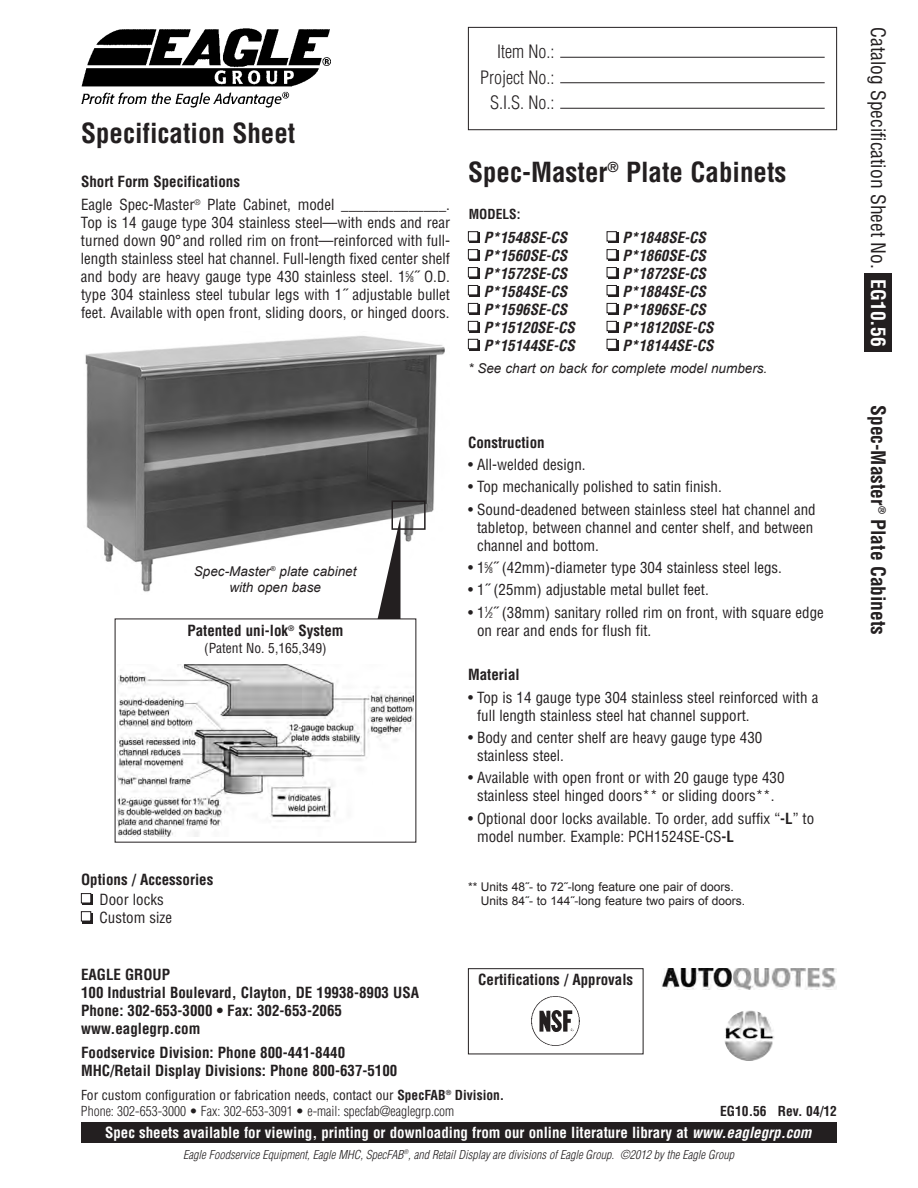
<style>
.page{position:relative;width:918px;height:1188px;background:#fff}
.page>*{position:absolute;margin:0;border:0;box-sizing:border-box;transform-origin:0 0}
.t1{font:700 condensed 27px "Helvetica";color:#231f20}
.t2{font:condensed 19.5px "Helvetica";color:#231f20}
.t3{font:700 condensed 19.5px "Helvetica";color:#231f20}
.t4{font:300 condensed 18px/25.5px "Helvetica";color:#231f20;text-align:right}
.t5{font:condensed 15px/18px "Helvetica";color:#231f20}
.t6{font:700 condensed 15px/18px "Helvetica";color:#231f20}
.t7{font:italic 700 condensed 15px/18px "Helvetica";color:#231f20}
.t8{font:700 condensed 15px "Helvetica";color:#fff}
.t9{font:300 condensed 13.5px/16.2px "Helvetica";color:#231f20}
.t10{font:italic 13.5px/16.2px "Arial";color:#231f20;text-align:center}
.t11{font:700 condensed 13.5px "Helvetica";color:#231f20}
.t12{font:condensed 13.5px "Helvetica";color:#231f20}
.t13{font:italic 300 condensed 12px "Helvetica";color:#231f20}
.t14{font:12px/14.4px "Arial";color:#231f20}
.s1{font-weight:700}
.s2{font-size:7.5px}
.s3{font-weight:400}
.s4{font-style:italic}
.s5{font-weight:700;color:#fff}
</style>
<div class="page">
<div style="left:864px;top:274px;width:28px;height:78px;background:#231f20"></div>
<div style="left:468px;top:27px;width:369px;height:103px;border:1px solid #231f20"></div>
<hr style="left:560px;top:82px;width:265px;height:1px;background:#231f20">
<hr style="left:560px;top:57px;width:265px;height:1px;background:#231f20">
<hr style="left:560px;top:108px;width:265px;height:1px;background:#231f20">
<img style="left:81px;top:28px;width:250px;height:79px">
<div style="left:81px;top:1122px;width:756px;height:21px;background:#231f20"></div>
<svg style="left:724px;top:1010px;width:51px;height:51px"></svg>
<img style="left:724px;top:1011px;width:51px;height:49px;border-radius:50%">
<img style="left:662px;top:968px;width:175px;height:22px">
<div style="left:468px;top:968px;width:175px;height:86px;border:1px solid #231f20"></div>
<div style="left:470px;top:233px;width:10px;height:10px;background:#231f20"></div>
<div style="left:468px;top:232px;width:10px;height:9px;background:#fff"></div>
<div style="left:468px;top:231px;width:10px;height:10px;border:1px solid #231f20"></div>
<div style="left:470px;top:251px;width:10px;height:10px;background:#231f20"></div>
<div style="left:468px;top:250px;width:10px;height:9px;background:#fff"></div>
<div style="left:468px;top:249px;width:10px;height:10px;border:1px solid #231f20"></div>
<div style="left:470px;top:269px;width:10px;height:10px;background:#231f20"></div>
<div style="left:468px;top:268px;width:10px;height:9px;background:#fff"></div>
<div style="left:468px;top:267px;width:10px;height:10px;border:1px solid #231f20"></div>
<div style="left:470px;top:287px;width:10px;height:10px;background:#231f20"></div>
<div style="left:468px;top:285px;width:10px;height:10px;background:#fff"></div>
<div style="left:468px;top:285px;width:10px;height:10px;border:1px solid #231f20"></div>
<div style="left:608px;top:233px;width:10px;height:10px;background:#231f20"></div>
<div style="left:607px;top:232px;width:9px;height:9px;background:#fff"></div>
<div style="left:607px;top:231px;width:10px;height:10px;border:1px solid #231f20"></div>
<div style="left:608px;top:251px;width:10px;height:10px;background:#231f20"></div>
<div style="left:607px;top:250px;width:9px;height:9px;background:#fff"></div>
<div style="left:607px;top:249px;width:10px;height:10px;border:1px solid #231f20"></div>
<div style="left:608px;top:269px;width:10px;height:10px;background:#231f20"></div>
<div style="left:607px;top:268px;width:9px;height:9px;background:#fff"></div>
<div style="left:607px;top:267px;width:10px;height:10px;border:1px solid #231f20"></div>
<div style="left:608px;top:287px;width:10px;height:10px;background:#231f20"></div>
<div style="left:607px;top:285px;width:9px;height:10px;background:#fff"></div>
<div style="left:607px;top:285px;width:10px;height:10px;border:1px solid #231f20"></div>
<div style="left:470px;top:305px;width:10px;height:10px;background:#231f20"></div>
<div style="left:468px;top:303px;width:10px;height:10px;background:#fff"></div>
<div style="left:468px;top:303px;width:10px;height:10px;border:1px solid #231f20"></div>
<div style="left:470px;top:322px;width:10px;height:11px;background:#231f20"></div>
<div style="left:468px;top:321px;width:10px;height:10px;background:#fff"></div>
<div style="left:468px;top:321px;width:10px;height:10px;border:1px solid #231f20"></div>
<div style="left:470px;top:340px;width:10px;height:11px;background:#231f20"></div>
<div style="left:468px;top:339px;width:10px;height:10px;background:#fff"></div>
<div style="left:468px;top:339px;width:10px;height:10px;border:1px solid #231f20"></div>
<div style="left:608px;top:305px;width:10px;height:10px;background:#231f20"></div>
<div style="left:607px;top:303px;width:9px;height:10px;background:#fff"></div>
<div style="left:607px;top:303px;width:10px;height:10px;border:1px solid #231f20"></div>
<div style="left:608px;top:322px;width:10px;height:11px;background:#231f20"></div>
<div style="left:607px;top:321px;width:9px;height:10px;background:#fff"></div>
<div style="left:607px;top:321px;width:10px;height:10px;border:1px solid #231f20"></div>
<div style="left:608px;top:340px;width:10px;height:11px;background:#231f20"></div>
<div style="left:607px;top:339px;width:9px;height:10px;background:#fff"></div>
<div style="left:607px;top:339px;width:10px;height:10px;border:1px solid #231f20"></div>
<img style="left:531px;top:995px;width:50px;height:51px;border-radius:50%">
<img style="left:85px;top:336px;width:360px;height:259px">
<div style="left:392px;top:500px;width:34px;height:30px;border:2px solid #231f20"></div>
<svg style="left:375px;top:518px;width:25px;height:101px"></svg>
<img style="left:118px;top:665px;width:295px;height:171px">
<div style="left:83px;top:895px;width:10px;height:10px;background:#231f20"></div>
<div style="left:81px;top:894px;width:10px;height:9px;background:#fff"></div>
<div style="left:81px;top:893px;width:10px;height:10px;border:1px solid #231f20"></div>
<div style="left:83px;top:913px;width:10px;height:10px;background:#231f20"></div>
<div style="left:81px;top:912px;width:10px;height:9px;background:#fff"></div>
<div style="left:81px;top:911px;width:10px;height:10px;border:1px solid #231f20"></div>
<h1 class="t1" style="left:81px;top:117px;width:216px">Specification Sheet</h1>
<p class="t5" style="left:81px;top:169px;width:370px;line-height:23.4px"><span class="s1">Short Form Specifications<br></span>Eagle Spec-Master<sup>®</sup> Plate Cabinet, model ______________.</p>
<p class="t5" style="left:81px;top:213px;width:371px;text-align:justify">Top is 14 gauge type 304 stainless steel—with ends and rear turned down 90° and rolled rim on front—reinforced with full&shy;length stainless steel hat channel. Full-length fixed center shelf and body are heavy gauge type 430 stainless steel. 1<sup>5</sup>⁄<span class="s2">8</span>˝ O.D. type 304 stainless steel tubular legs with 1˝ adjustable bullet feet. Available with open front, sliding doors, or hinged doors.</p>
<p class="t4" style="left:480px;top:39px;width:76px">Item No.:<br>Project No.:<br>S.I.S. No.:</p>
<h1 class="t1" style="left:468px;top:156px;width:320px">Spec-Master<sup>®</sup> Plate Cabinets</h1>
<p class="t11" style="left:469px;top:206px;width:53px">MODELS:</p>
<p class="t7" style="left:484px;top:228px;width:92px">P*1548SE-CS<br>P*1560SE-CS<br>P*1572SE-CS<br>P*1584SE-CS<br>P*1596SE-CS<br>P*15120SE-CS<br>P*15144SE-CS</p>
<p class="t7" style="left:623px;top:228px;width:92px">P*1848SE-CS<br>P*1860SE-CS<br>P*1872SE-CS<br>P*1884SE-CS<br>P*1896SE-CS<br>P*18120SE-CS<br>P*18144SE-CS</p>
<p class="t10" style="left:468px;top:360px;width:301px">* See chart on back for complete model numbers.</p>
<p class="t10" style="left:194px;top:563px;width:164px">Spec-Master<sup>®</sup> plate cabinet with open base</p>
<p class="t6" style="left:187px;top:622px;width:158px">Patented uni-lok<sup>®</sup> System</p>
<p class="t12" style="left:204px;top:640px;width:124px">(Patent No. 5,165,349)</p>
<p class="t6" style="left:81px;top:870px;width:134px">Options / Accessories</p>
<p class="t5" style="left:100px;top:891px;width:74px">Door locks<br>Custom size</p>
<p class="t6" style="left:81px;top:965px;width:340px">EAGLE GROUP<br>100 Industrial Boulevard, Clayton, DE 19938-8903 USA<br>Phone: 302-653-3000 • Fax: 302-653-2065 www.eaglegrp.com</p>
<p class="t6" style="left:81px;top:1044px;width:318px">Foodservice Division: Phone 800-441-8440<br>MHC/Retail Display Divisions: Phone 800-637-5100</p>
<p class="t6" style="left:468px;top:433px;width:78px">Construction</p>
<p class="t5" style="left:468px;top:455px;width:119px">• All-welded design.</p>
<p class="t5" style="left:468px;top:478px;width:255px">• Top mechanically polished to satin finish.</p>
<p class="t5" style="left:477px;top:500px;width:340px;text-indent:-9px">• Sound-deadened between stainless steel hat channel and tabletop, between channel and center shelf, and between channel and bottom.</p>
<p class="t5" style="left:468px;top:558px;width:316px">• 1<sup>5</sup>⁄<span class="s2">8</span>˝ (42mm)-diameter type 304 stainless steel legs.</p>
<p class="t5" style="left:468px;top:581px;width:242px">• 1˝ (25mm) adjustable metal bullet feet.</p>
<p class="t5" style="left:477px;top:603px;width:348px;text-indent:-9px">• 1<sup>1</sup>⁄<span class="s2">2</span>˝ (38mm) sanitary rolled rim on front, with square edge on rear and ends for flush fit.</p>
<p class="t6" style="left:468px;top:666px;width:53px">Material</p>
<p class="t5" style="left:477px;top:688px;width:343px;text-indent:-9px">• Top is 14 gauge type 304 stain less steel reinforced with a full length stainless steel hat channel support.</p>
<p class="t5" style="left:477px;top:728px;width:287px;text-indent:-9px">• Body and center shelf are heavy gauge type 430 stainless steel.</p>
<p class="t5" style="left:468px;top:768px;width:318px;text-align:center">• Available with open front or with 20 gauge type 430 stainless steel hinged doors** or sliding doors**.</p>
<p class="t5" style="left:477px;top:809px;width:339px;text-indent:-9px">• Optional door locks available. To order, add suffix “<span class="s1">-L</span>” to model number. Example: PCH1524SE-CS<span class="s1">-L</span></p>
<p class="t14" style="left:481px;top:880px;width:266px;text-indent:-13px">** Units 48˝- to 72˝-long feature one pair of doors.<br>Units 84˝- to 144˝-long feature two pairs of doors.</p>
<p class="t6" style="left:478px;top:970px;width:156px">Certifications / Approvals</p>
<p class="t9" style="left:81px;top:1087px;width:425px"><span class="s3">For custom configuration or fabrication needs, contact our</span> <span class="s1">SpecFAB</span><sup>®</sup> <span class="s1">Division.<br></span>Phone: 302-653-3000 • Fax: 302-653-3091 • e-mail: specfab@eaglegrp.com</p>
<p class="t11" style="left:720px;top:1103px;width:118px">EG10.56 Rev. 04/12</p>
<p class="t8" style="left:105px;top:1123px;width:708px">Spec sheets available for viewing, printing or downloading from our online literature library at <span class="s4">www.eaglegrp.com</span></p>
<p class="t13" style="left:183px;top:1147px;width:552px">Eagle Foodservice Equipment, Eagle MHC, SpecFAB<sup>®</sup>, and Retail Display are divisions of Eagle Group. ©2012 by the Eagle Group</p>
<h2 class="t2" style="left:890px;top:27px;width:321px;rotate:90deg">Catalog Specification Sheet No. <span class="s5">EG10.56</span></h2>
<h2 class="t3" style="left:890px;top:405px;width:232px;rotate:90deg">Spec-Master<sup>®</sup> Plate Cabinets</h2>
</div>
